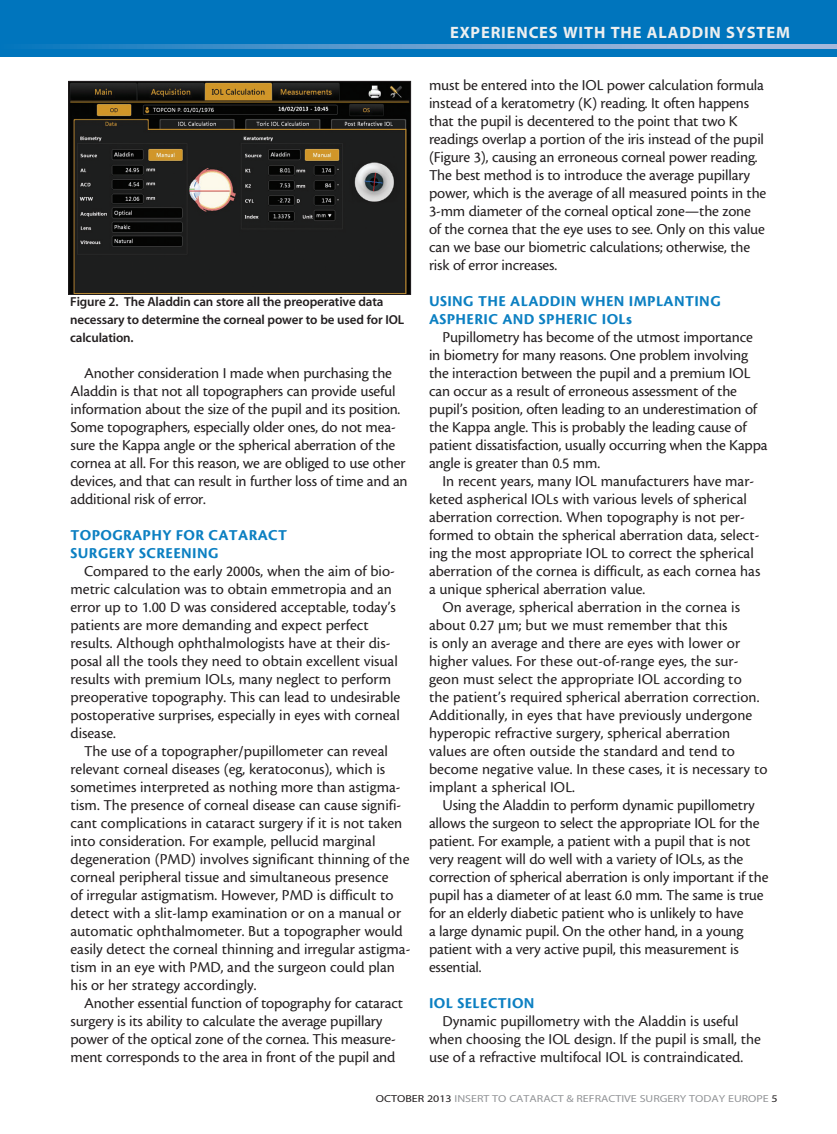
<style>
.page{position:relative;width:837px;height:1134px;background:#fff}
.page>*{position:absolute;margin:0;border:0;box-sizing:border-box;transform-origin:0 0}
.t1{font:16.5px "Myriad MM 700 600";letter-spacing:.05em;color:#edeff0}
.crst_dept_body{font:15.75px/18px "Cronos MM 408 10";color:#231f20}
.crst_dept_subhead{font:15.75px/18px "Cronos MM 700 10";letter-spacing:.025em;color:#0c80c2}
.crst_dept_caption{font:13.05px/18px "Myriad MM 565 600";letter-spacing:-.01em;color:#231f20}
.t2{font:10.2px "Myriad MM 400 600";color:#939598;scale:1.18 1}
.s1{color:#231f20}
</style>
<div class="page">
<div style="left:0;top:0;width:837px;height:57px;background:#0075bd"></div>
<svg style="left:35px;top:45px;width:802px;height:4px;background:#679ece"></svg>
<img style="left:70px;top:83px;width:339px;height:210px">
<div style="left:68px;top:81px;width:343px;height:214px;border:1px solid #231f20"></div>
<p class="crst_dept_caption" style="left:70px;top:293px;width:336px">Figure 2. The Aladdin can store all the preoperative data necessary to determine the corneal power to be used for IOL calculation.</p>
<p class="crst_dept_body" style="left:70px;top:364px;width:339px;text-indent:14px">Another consideration I made when purchasing the Aladdin is that not all topographers can provide useful information about the size of the pupil and its position.<br>Some topographers, especially older ones, do not mea&shy;sure the Kappa angle or the spherical aberration of the cornea at all. For this reason, we are obliged to use other devices, and that can result in further loss of time and an additional risk of error.</p>
<p class="crst_dept_subhead" style="left:70px;top:526px;width:218px">TOPOGRAPHY FOR CATARACT<br>SURGERY SCREENING</p>
<p class="crst_dept_body" style="left:70px;top:562px;width:331px;text-indent:14px">Compared to the early 2000s, when the aim of bio&shy;metric calculation was to obtain emmetropia and an error up to 1.00 D was considered acceptable, today’s patients are more demanding and expect perfect results. Although ophthalmologists have at their dis&shy;posal all the tools they need to obtain excellent visual results with premium IOLs, many neglect to perform preoperative topography. This can lead to undesirable postoperative surprises, especially in eyes with corneal disease.</p>
<p class="crst_dept_body" style="left:70px;top:742px;width:341px;text-indent:14px">The use of a topographer/pupillometer can reveal relevant corneal diseases (eg, keratoconus), which is sometimes interpreted as nothing more than astigma&shy;tism. The presence of corneal disease can cause signifi&shy;cant complications in cataract surgery if it is not taken into consideration. For example, pellucid marginal degeneration (PMD) involves significant thinning of the corneal peripheral tissue and simultaneous presence<br>of irregular astigmatism. However, PMD is difficult to detect with a slit-lamp examination or on a manual or automatic ophthalmometer. But a topographer would easily detect the corneal thinning and irregular astigma&shy;tism in an eye with PMD, and the surgeon could plan his or her strategy accordingly.</p>
<p class="crst_dept_body" style="left:70px;top:994px;width:334px;text-indent:14px">Another essential function of topography for cataract surgery is its ability to calculate the average pupillary power of the optical zone of the cornea. This measure&shy;ment corresponds to the area in front of the pupil and</p>
<p class="t1" style="left:450px;top:25px;width:341px">EXPERIENCES WITH THE ALADDIN SYSTEM</p>
<p class="crst_dept_body" style="left:429px;top:76px;width:339px">must be entered into the IOL power calculation formula instead of a keratometry (K) reading. It often happens that the pupil is decentered to the point that two K readings overlap a portion of the iris instead of the pupil (Figure 3), causing an erroneous corneal power reading.<br>The best method is to introduce the average pupillary power, which is the average of all measured points in the 3-mm diameter of the corneal optical zone—the zone of the cornea that the eye uses to see. Only on this value can we base our biometric calculations; otherwise, the risk of error increases.</p>
<p class="crst_dept_subhead" style="left:429px;top:292px;width:293px">USING THE ALADDIN WHEN IMPLANTING<br>ASPHERIC AND SPHERIC IOLs</p>
<p class="crst_dept_body" style="left:429px;top:328px;width:340px;text-indent:14px">Pupillometry has become of the utmost importance in biometry for many reasons. One problem involving the interaction between the pupil and a premium IOL can occur as a result of erroneous assessment of the pupil’s position, often leading to an underestimation of the Kappa angle. This is probably the leading cause of patient dissatisfaction, usually occurring when the Kappa angle is greater than 0.5 mm.</p>
<p class="crst_dept_body" style="left:429px;top:472px;width:333px;text-indent:14px">In recent years, many IOL manufacturers have mar&shy;keted aspherical IOLs with various levels of spherical aberration correction. When topography is not per&shy;formed to obtain the spherical aberration data, select&shy;ing the most appropriate IOL to correct the spherical aberration of the cornea is difficult, as each cornea has a unique spherical aberration value.</p>
<p class="crst_dept_body" style="left:429px;top:598px;width:340px;text-indent:14px">On average, spherical aberration in the cornea is about 0.27 µm; but we must remember that this<br>is only an average and there are eyes with lower or higher values. For these out-of-range eyes, the sur&shy;geon must select the appropriate IOL according to<br>the patient’s required spherical aberration correction.<br>Additionally, in eyes that have previously undergone hyperopic refractive surgery, spherical aberration values are often outside the standard and tend to become negative value. In these cases, it is necessary to implant a spherical IOL.</p>
<p class="crst_dept_body" style="left:429px;top:796px;width:341px;text-indent:14px">Using the Aladdin to perform dynamic pupillometry allows the surgeon to select the appropriate IOL for the patient. For example, a patient with a pupil that is not very reagent will do well with a variety of IOLs, as the correction of spherical aberration is only important if the pupil has a diameter of at least 6.0 mm. The same is true for an elderly diabetic patient who is unlikely to have<br>a large dynamic pupil. On the other hand, in a young patient with a very active pupil, this measurement is essential.</p>
<p class="crst_dept_subhead" style="left:429px;top:994px;width:107px">IOL SELECTION</p>
<p class="crst_dept_body" style="left:429px;top:1012px;width:333px;text-indent:14px">Dynamic pupillometry with the Aladdin is useful when choosing the IOL design. If the pupil is small, the use of a refractive multifocal IOL is contraindicated.</p>
<p class="t2" style="left:376px;top:1093px;width:342px"><span class="s1">OCTOBER 2013</span> INSERT TO CATARACT &amp; REFRACTIVE SURGERY TODAY EUROPE <span class="s1">5</span></p>
</div>
